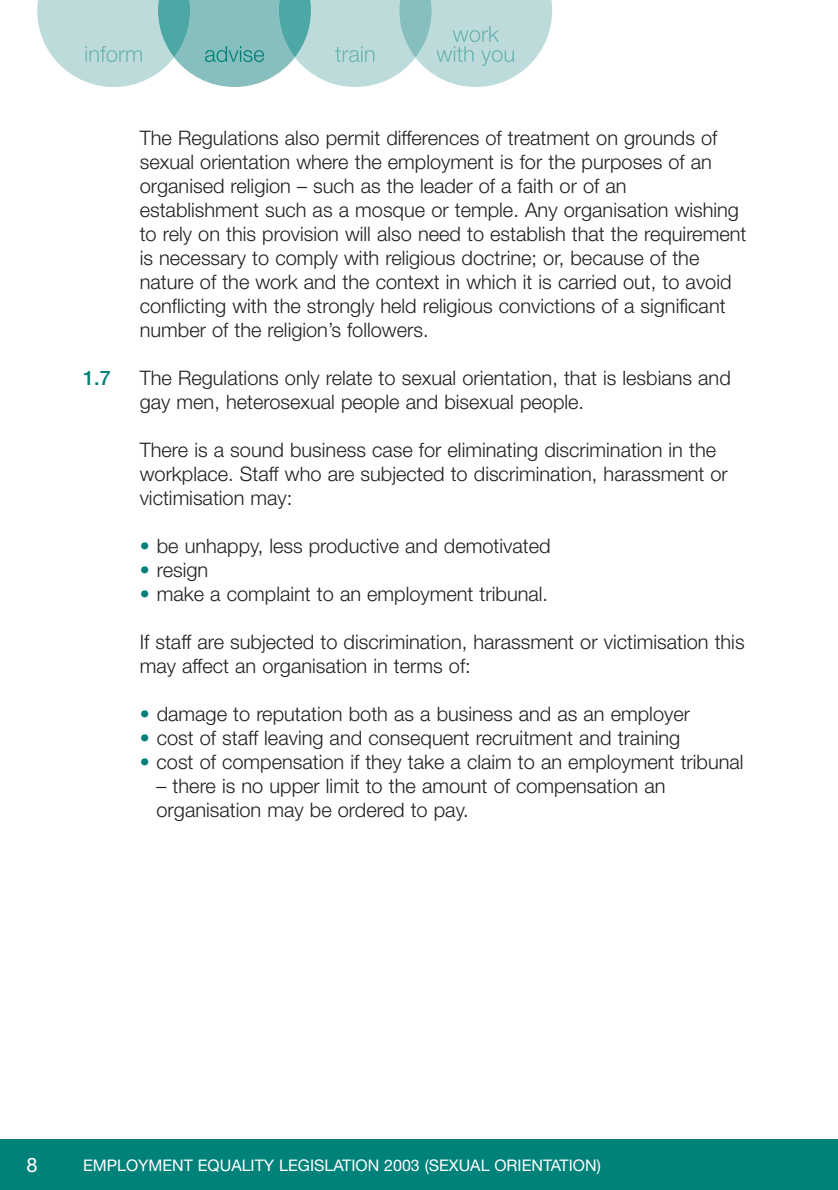
<style>
.page{position:relative;width:838px;height:1190px;background:#fff}
.page>*{position:absolute;margin:0;border:0;box-sizing:border-box;transform-origin:0 0}
.t1{font:300 20px/24px "Helvetica Neue";color:#231f20}
.t2{font:500 20px "Helvetica Neue";color:#00817a}
.t3{font:20px "Helvetica Neue";color:#fff}
.t4{font:16px "Helvetica Neue";color:#fff}
.s1{color:#00817a}
</style>
<div class="page">
<div style="left:0;top:1140px;width:837px;height:50px;background:#00817a"></div>
<svg style="left:37px;top:0;width:515px;height:87px;background:#b0d5d4"></svg>
<p class="t1" style="left:140px;top:127px;width:608px">The Regulations also permit differences of treatment on grounds of sexual orientation where the employment is for the purposes of an organised religion – such as the leader of a faith or of an establishment such as a mosque or temple. Any organisation wishing to rely on this provision will also need to establish that the requirement is necessary to comply with religious doctrine; or, because of the nature of the work and the context in which it is carried out, to avoid conflicting with the strongly held religious convictions of a significant number of the religion’s followers.</p>
<p class="t2" style="left:83px;top:370px;width:29px">1.7</p>
<p class="t1" style="left:140px;top:367px;width:593px">The Regulations only relate to sexual orientation, that is lesbians and gay men, heterosexual people and bisexual people.</p>
<p class="t1" style="left:140px;top:439px;width:590px">There is a sound business case for eliminating discrimination in the workplace. Staff who are subjected to discrimination, harassment or victimisation may:</p>
<p class="t1" style="left:140px;top:535px;width:412px"><span class="s1">•</span> be unhappy, less productive and demotivated</p>
<p class="t1" style="left:140px;top:559px;width:70px"><span class="s1">•</span> resign</p>
<p class="t1" style="left:140px;top:583px;width:410px"><span class="s1">•</span> make a complaint to an employment tribunal.</p>
<p class="t1" style="left:140px;top:631px;width:606px">If staff are subjected to discrimination, harassment or victimisation this may affect an organisation in terms of:</p>
<p class="t1" style="left:140px;top:703px;width:552px"><span class="s1">•</span> damage to reputation both as a business and as an employer</p>
<p class="t1" style="left:140px;top:727px;width:542px"><span class="s1">•</span> cost of staff leaving and consequent recruitment and training</p>
<p class="t1" style="left:140px;top:751px;width:605px"><span class="s1">•</span> cost of compensation if they take a claim to an employment tribunal</p>
<p class="t1" style="left:157px;top:775px;width:510px">– there is no upper limit to the amount of compensation an organisation may be ordered to pay.</p>
<p class="t3" style="left:26px;top:1158px;width:13px">8</p>
<p class="t4" style="left:83px;top:1159px;width:519px">EMPLOYMENT EQUALITY LEGISLATION 2003 (SEXUAL ORIENTATION)</p>
</div>
